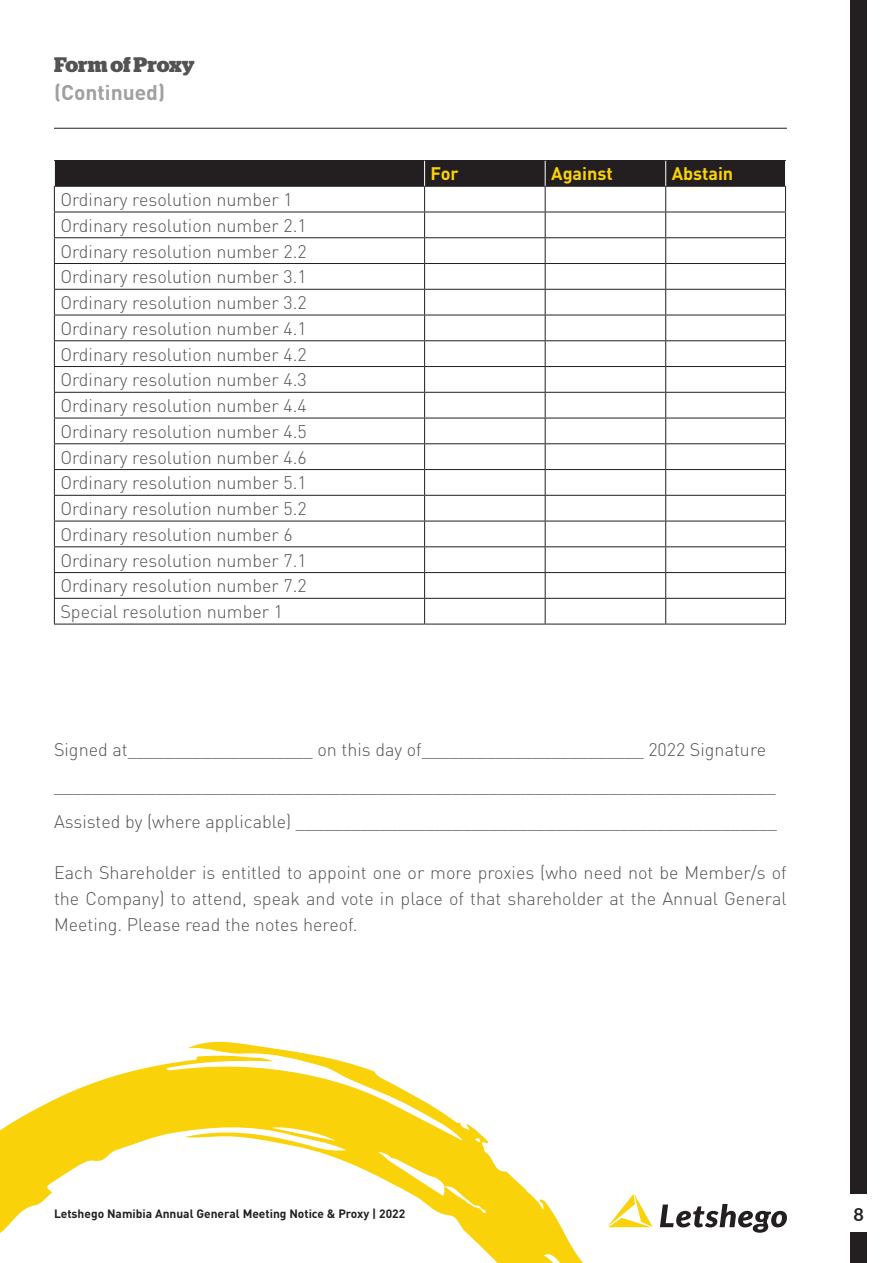
<style>
.page{position:relative;width:893px;height:1263px;background:#fff}
.page>*{position:absolute;margin:0;border:0;box-sizing:border-box;transform-origin:0 0}
.t1{font:700 21px "Stag";letter-spacing:-.005em;color:#535355}
.t2{font:700 21px "DIN Pro";color:#9ea0a1}
.t3{font:300 18px/25.5px "DIN Pro";color:#535355;text-align:justify}
.t4{font:700 18px "DIN Pro";color:#fad209}
.t5{font:700 18px "Lato";color:#231f20}
.t6{font:700 12px "DIN Pro";color:#231f20}
</style>
<div class="page">
<svg style="left:0;top:1041px;width:620px;height:222px"></svg>
<svg style="left:607px;top:1194px;width:46px;height:33px"></svg>
<svg style="left:660px;top:1204px;width:127px;height:29px"></svg>
<div style="left:850px;top:0;width:17px;height:1194px;background:#231f20"></div>
<div style="left:850px;top:1233px;width:17px;height:30px;background:#231f20"></div>
<hr style="left:54px;top:128px;width:733px;height:1px;background:#231f20">
<hr style="left:54px;top:624px;width:371px;height:1px;background:#231f20">
<hr style="left:425px;top:624px;width:120px;height:1px;background:#231f20">
<hr style="left:545px;top:624px;width:121px;height:1px;background:#231f20">
<hr style="left:666px;top:624px;width:120px;height:1px;background:#231f20">
<svg style="left:54px;top:160px;width:732px;height:464px"></svg>
<p class="t1" style="left:54px;top:48px;width:142px">Form of Proxy</p>
<p class="t2" style="left:54px;top:75px;width:113px">(Continued)</p>
<p class="t3" style="left:60px;top:185px;width:234px">Ordinary resolution number 1</p>
<p class="t3" style="left:60px;top:211px;width:248px">Ordinary resolution number 2.1</p>
<p class="t3" style="left:60px;top:237px;width:248px">Ordinary resolution number 2.2</p>
<p class="t3" style="left:60px;top:262px;width:248px">Ordinary resolution number 3.1</p>
<p class="t3" style="left:60px;top:288px;width:248px">Ordinary resolution number 3.2</p>
<p class="t3" style="left:60px;top:314px;width:248px">Ordinary resolution number 4.1</p>
<p class="t3" style="left:60px;top:340px;width:248px">Ordinary resolution number 4.2</p>
<p class="t3" style="left:60px;top:365px;width:248px">Ordinary resolution number 4.3</p>
<p class="t3" style="left:60px;top:391px;width:248px">Ordinary resolution number 4.4</p>
<p class="t3" style="left:60px;top:417px;width:248px">Ordinary resolution number 4.5</p>
<p class="t3" style="left:60px;top:443px;width:248px">Ordinary resolution number 4.6</p>
<p class="t3" style="left:60px;top:468px;width:248px">Ordinary resolution number 5.1</p>
<p class="t3" style="left:60px;top:494px;width:248px">Ordinary resolution number 5.2</p>
<p class="t3" style="left:60px;top:520px;width:234px">Ordinary resolution number 6</p>
<p class="t3" style="left:60px;top:546px;width:248px">Ordinary resolution number 7.1</p>
<p class="t3" style="left:60px;top:571px;width:248px">Ordinary resolution number 7.2</p>
<p class="t3" style="left:60px;top:597px;width:224px">Special resolution number 1</p>
<p class="t4" style="left:431px;top:159px;width:30px">For</p>
<p class="t4" style="left:551px;top:159px;width:63px">Against</p>
<p class="t4" style="left:672px;top:159px;width:63px">Abstain</p>
<p class="t3" style="left:54px;top:736px;width:714px">Signed at____________________ on this day of________________________ 2022 Signature</p>
<p class="t3" style="left:54px;top:772px;width:723px">______________________________________________________________________________</p>
<p class="t3" style="left:54px;top:808px;width:725px">Assisted by (where applicable) ____________________________________________________</p>
<p class="t3" style="left:54px;top:859px;width:734px">Each Shareholder is entitled to appoint one or more proxies (who need not be Member/s of the Company) to attend, speak and vote in place of that shareholder at the Annual General Meeting. Please read the notes hereof.</p>
<p class="t6" style="left:54px;top:1203px;width:353px">Letshego Namibia Annual General Meeting Notice &amp; Proxy | 2022</p>
<p class="t5" style="left:853px;top:1201px;width:12px">8</p>
</div>
